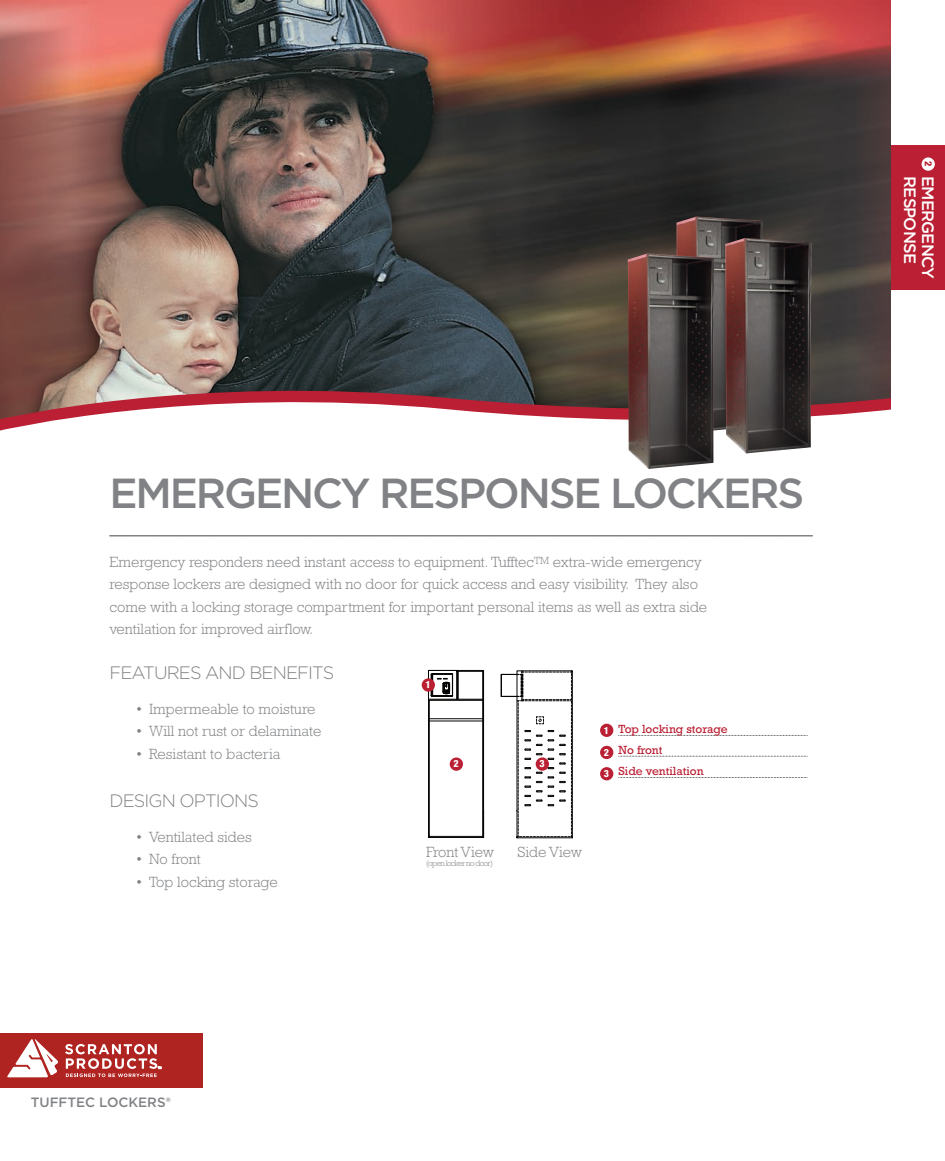
<style>
.page{position:relative;width:945px;height:1161px;background:#fff}
.page>*{position:absolute;margin:0;border:0;box-sizing:border-box;transform-origin:0 0}
.t1{font:500 42px "Gotham";letter-spacing:-.05em;color:#808285}
.t2{font:300 18px "Gotham";letter-spacing:-.05em;color:#808285}
.t3{font:500 16.5px "Gotham";letter-spacing:-.05em;color:#fff}
.t4{font:300 15px/22.5px "Rockwell Std";color:#808285}
.t5{font:500 13.5px "Gotham";color:#808285}
.t6{font:12px/21px "Rockwell Std";color:#ba1f33}
.t7{font:800 condensed 9.9px "Helvetica Neue LT Std";color:#fff}
.t8{font:800 condensed 9.9px "Helvetica Neue LT Std";color:#ba1f33}
.t9{font:300 8.25px "Rockwell Std";letter-spacing:-.075em;color:#808285}
</style>
<div class="page">
<img style="left:0;top:0;width:891px;height:374px">
<svg style="left:0;top:374px;width:891px;height:11px;background:#5c5955"></svg>
<svg style="left:0;top:385px;width:891px;height:46px"></svg>
<img style="left:677px;top:217px;width:86px;height:214px">
<img style="left:725px;top:238px;width:87px;height:216px">
<img style="left:628px;top:253px;width:86px;height:216px">
<div style="left:891px;top:145px;width:54px;height:144px;background:#ba1f33"></div>
<svg style="left:110px;top:536px;width:703px;height:1px"></svg>
<hr style="left:429px;top:718px;width:54px;height:1px;background:#040503">
<hr style="left:429px;top:721px;width:54px;height:1px;background:#040503">
<hr style="left:428px;top:699px;width:55px;height:1px;background:#040503">
<hr style="left:428px;top:700px;width:55px;height:1px;background:#040503">
<hr style="left:428px;top:837px;width:56px;height:1px;background:#040503">
<hr style="left:428px;top:836px;width:56px;height:1px;background:#040503">
<hr style="left:428px;top:670px;width:1px;height:168px;background:#040503">
<hr style="left:429px;top:700px;width:1px;height:136px;background:#040503">
<svg style="left:429px;top:810px;width:1px;height:26px"></svg>
<hr style="left:483px;top:670px;width:1px;height:168px;background:#040503">
<hr style="left:482px;top:671px;width:1px;height:165px;background:#040503">
<svg style="left:429px;top:670px;width:54px;height:29px"></svg>
<svg style="left:501px;top:670px;width:72px;height:168px"></svg>
<svg style="left:618px;top:735px;width:190px;height:1px"></svg>
<svg style="left:618px;top:756px;width:190px;height:1px"></svg>
<svg style="left:618px;top:777px;width:190px;height:1px"></svg>
<div style="left:600px;top:746px;width:13px;height:13px;background:#ba1f33;border-radius:50%"></div>
<div style="left:450px;top:758px;width:13px;height:13px;background:#ba1f33;border-radius:50%"></div>
<div style="left:600px;top:724px;width:13px;height:13px;background:#ba1f33;border-radius:50%"></div>
<div style="left:422px;top:678px;width:13px;height:14px;background:#ba1f33;border-radius:50%"></div>
<div style="left:600px;top:767px;width:13px;height:13px;background:#ba1f33;border-radius:50%"></div>
<div style="left:536px;top:757px;width:13px;height:14px;background:#ba1f33;border-radius:50%"></div>
<div style="left:0;top:1034px;width:202px;height:54px;background:#af2320"></div>
<svg style="left:7px;top:1039px;width:51px;height:38px"></svg>
<svg style="left:65px;top:1044px;width:96px;height:33px"></svg>
<div style="left:922px;top:157px;width:13px;height:14px;background:#fff;border-radius:50%"></div>
<h1 class="t1" style="left:109px;top:478px;width:696px">EMERGENCY RESPONSE LOCKERS</h1>
<p class="t4" style="left:109px;top:552px;width:599px">Emergency responders need instant access to equipment. Tufftec<sup>TM</sup> extra-wide emergency response lockers are designed with no door for quick access and easy visibility. They also come with a locking storage compartment for important personal items as well as extra side ventilation for improved airflow.</p>
<p class="t2" style="left:110px;top:667px;width:226px">FEATURES AND BENEFITS</p>
<p class="t4" style="left:135px;top:699px;width:181px">• Impermeable to moisture</p>
<p class="t4" style="left:135px;top:722px;width:187px">• Will not rust or delaminate</p>
<p class="t4" style="left:135px;top:744px;width:146px">• Resistant to bacteria</p>
<p class="t7" style="left:425px;top:681px;width:7px">1</p>
<p class="t6" style="left:619px;top:719px;width:111px">Top locking storage<br>No front<br>Side ventilation</p>
<p class="t7" style="left:604px;top:727px;width:7px">1</p>
<p class="t7" style="left:604px;top:749px;width:7px">2</p>
<p class="t7" style="left:539px;top:760px;width:7px">3</p>
<p class="t7" style="left:453px;top:760px;width:7px">2</p>
<p class="t7" style="left:604px;top:770px;width:7px">3</p>
<p class="t2" style="left:110px;top:794px;width:151px">DESIGN OPTIONS</p>
<p class="t4" style="left:135px;top:827px;width:118px">• Ventilated sides</p>
<p class="t4" style="left:135px;top:849px;width:67px">• No front</p>
<p class="t4" style="left:135px;top:872px;width:144px">• Top locking storage</p>
<p class="t5" style="left:31px;top:1098px;width:142px">TUFFTEC LOCKERS®</p>
<p class="t4" style="left:426px;top:842px;width:70px">Front View</p>
<p class="t9" style="left:426px;top:861px;width:69px">(open locker no door)</p>
<p class="t4" style="left:517px;top:842px;width:66px">Side View</p>
<p class="t8" style="left:932px;top:161px;width:7px;rotate:90deg">2</p>
<p class="t3" style="left:916px;top:176px;width:89px;rotate:90deg">RESPONSE</p>
<p class="t3" style="left:934px;top:176px;width:104px;rotate:90deg">EMERGENCY</p>
</div>
